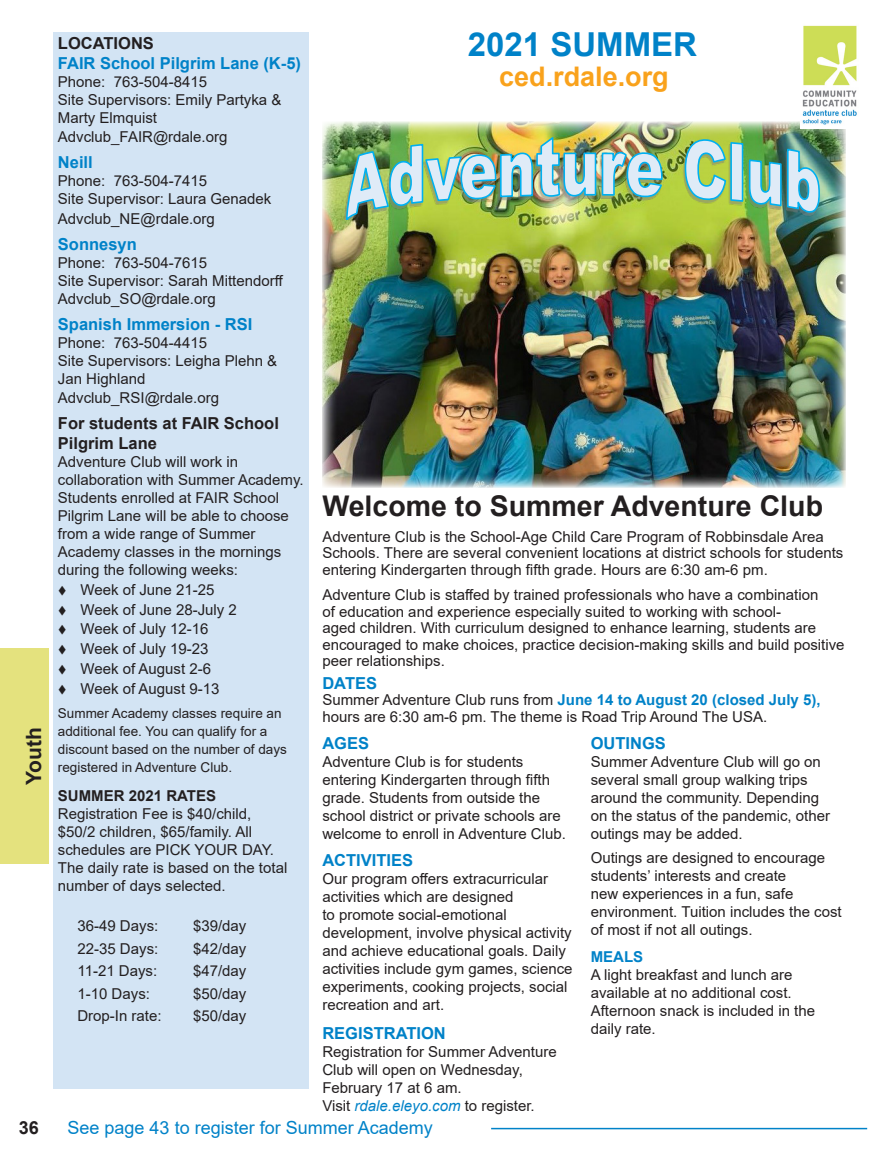
<style>
.page{position:relative;width:878px;height:1161px;background:#fff}
.page>*{position:absolute;margin:0;border:0;box-sizing:border-box;transform-origin:0 0}
.t1{font:700 33px "Arial";color:#0082c8}
.Class_Title{font:700 28.5px "Arial";color:#231f20}
.t2{font:700 27px "Arial";color:#f9a21c}
.t3{font:700 21px "Arial";color:#231f20}
.t4{font:18px "Arial";color:#0082c8}
.t5{font:700 18px "Arial";color:#231f20}
.Class_Title-2{font:700 16.5px "Arial";color:#0082c8}
.Class_Title-3{font:700 16.5px/19.8px "Arial";color:#231f20}
.Class_Title-4{font:15px/18px "Arial";color:#231f20}
.Class_Title-5{font:700 15px "Arial";color:#231f20}
.t6{font:700 15px "Arial";color:#0082c8}
.Class_Title-6{font:13.5px/18px "Arial";color:#231f20}
.s1{font-weight:700;color:#0082c8}
.s2{font-style:italic;color:#0082c8}
</style>
<div class="page">
<hr style="left:491px;top:1128px;width:376px;height:1px;background:#0082c8">
<img style="left:322px;top:122px;width:523px;height:366px">
<img style="left:343px;top:139px;width:476px;height:81px">
<img style="left:344px;top:136px;width:319px;height:84px">
<img style="left:684px;top:139px;width:136px;height:75px">
<div style="left:53px;top:32px;width:256px;height:1057px;background:#d3e4f4"></div>
<img style="left:800px;top:25px;width:57px;height:104px">
<div style="left:0;top:648px;width:48px;height:216px;background:#e4e27e"></div>
<p class="t3" style="left:19px;top:785px;width:59px;rotate:-90deg">Youth</p>
<p class="Class_Title-3" style="left:58px;top:33px;width:97px">LOCATIONS</p>
<p class="Class_Title-2" style="left:58px;top:51px;width:244px">FAIR School Pilgrim Lane (K-5)</p>
<p class="Class_Title-4" style="left:58px;top:72px;width:151px">Phone: 763-504-8415</p>
<p class="Class_Title-4" style="left:58px;top:90px;width:225px">Site Supervisors: Emily Partyka &amp;<br>Marty Elmquist</p>
<p class="Class_Title-4" style="left:58px;top:128px;width:171px">Advclub_FAIR@rdale.org</p>
<p class="Class_Title-2" style="left:58px;top:151px;width:36px">Neill</p>
<p class="Class_Title-4" style="left:58px;top:172px;width:151px">Phone: 763-504-7415</p>
<p class="Class_Title-4" style="left:58px;top:190px;width:215px">Site Supervisor: Laura Genadek</p>
<p class="Class_Title-4" style="left:58px;top:210px;width:158px">Advclub_NE@rdale.org</p>
<p class="Class_Title-2" style="left:58px;top:232px;width:80px">Sonnesyn</p>
<p class="Class_Title-4" style="left:58px;top:253px;width:151px">Phone: 763-504-7615</p>
<p class="Class_Title-4" style="left:58px;top:271px;width:227px">Site Supervisor: Sarah Mittendorff</p>
<p class="Class_Title-4" style="left:58px;top:289px;width:159px">Advclub_SO@rdale.org</p>
<p class="Class_Title-2" style="left:58px;top:312px;width:196px">Spanish Immersion - RSI</p>
<p class="Class_Title-4" style="left:58px;top:333px;width:151px">Phone: 763-504-4415</p>
<p class="Class_Title-4" style="left:58px;top:351px;width:221px">Site Supervisors: Leigha Plehn &amp;</p>
<p class="Class_Title-4" style="left:58px;top:369px;width:89px">Jan Highland</p>
<p class="Class_Title-4" style="left:58px;top:389px;width:163px">Advclub_RSI@rdale.org</p>
<p class="Class_Title-3" style="left:58px;top:414px;width:222px">For students at FAIR School<br>Pilgrim Lane</p>
<p class="Class_Title-4" style="left:58px;top:453px;width:247px">Adventure Club will work in collaboration with Summer Academy.<br>Students enrolled at FAIR School<br>Pilgrim Lane will be able to choose from a wide range of Summer<br>Academy classes in the mornings during the following weeks:</p>
<p class="Class_Title-4" style="left:58px;top:580px;width:158px">▼ Week of June 21-25</p>
<p class="Class_Title-4" style="left:58px;top:600px;width:180px">▼ Week of June 28-July 2</p>
<p class="Class_Title-4" style="left:58px;top:620px;width:152px">▼ Week of July 12-16</p>
<p class="Class_Title-4" style="left:58px;top:640px;width:152px">▼ Week of July 19-23</p>
<p class="Class_Title-4" style="left:58px;top:660px;width:155px">▼ Week of August 2-6</p>
<p class="Class_Title-4" style="left:58px;top:679px;width:163px">▼ Week of August 9-13</p>
<p class="Class_Title-6" style="left:58px;top:704px;width:230px">Summer Academy classes require an additional fee. You can qualify for a discount based on the number of days registered in Adventure Club.</p>
<p class="Class_Title-5" style="left:58px;top:785px;width:160px">SUMMER 2021 RATES</p>
<p class="Class_Title-4" style="left:58px;top:804px;width:231px">Registration Fee is $40/child, $50/2 children, $65/family. All schedules are PICK YOUR DAY.<br>The daily rate is based on the total number of days selected.</p>
<p class="Class_Title-4" style="left:77px;top:917px;width:82px">36-49 Days:</p>
<p class="Class_Title-4" style="left:193px;top:917px;width:55px">$39/day</p>
<p class="Class_Title-4" style="left:77px;top:939px;width:82px">22-35 Days:</p>
<p class="Class_Title-4" style="left:193px;top:939px;width:55px">$42/day</p>
<p class="Class_Title-4" style="left:77px;top:962px;width:81px">11-21 Days:</p>
<p class="Class_Title-4" style="left:193px;top:962px;width:55px">$47/day</p>
<p class="Class_Title-4" style="left:77px;top:984px;width:74px">1-10 Days:</p>
<p class="Class_Title-4" style="left:193px;top:984px;width:55px">$50/day</p>
<p class="Class_Title-4" style="left:77px;top:1007px;width:86px">Drop-In rate:</p>
<p class="Class_Title-4" style="left:193px;top:1007px;width:55px">$50/day</p>
<p class="t1" style="left:467px;top:22px;width:231px">2021 SUMMER</p>
<p class="t2" style="left:499px;top:58px;width:171px">ced.rdale.org</p>
<p class="Class_Title" style="left:322px;top:486px;width:502px">Welcome to Summer Adventure Club</p>
<p class="Class_Title-4" style="left:322px;top:528px;width:522px;line-height:16.5px">Adventure Club is the School-Age Child Care Program of Robbinsdale Area<br>Schools. There are several convenient locations at district schools for students entering Kindergarten through fifth grade. Hours are 6:30 am-6 pm.</p>
<p class="Class_Title-4" style="left:322px;top:587px;width:523px;line-height:16.5px">Adventure Club is staffed by trained professionals who have a combination<br>of education and experience especially suited to working with school-<br>aged children. With curriculum designed to enhance learning, students are encouraged to make choices, practice decision-making skills and build positive peer relationships.</p>
<p class="Class_Title-2" style="left:322px;top:671px;width:56px">DATES</p>
<p class="Class_Title-4" style="left:322px;top:692px;width:499px;line-height:16.5px">Summer Adventure Club runs from <span class="s1">June 14 to August 20 (closed July 5), </span>hours are 6:30 am-6 pm. The theme is Road Trip Around The USA.</p>
<p class="Class_Title-2" style="left:322px;top:731px;width:48px">AGES</p>
<p class="Class_Title-4" style="left:322px;top:752px;width:245px">Adventure Club is for students entering Kindergarten through fifth grade. Students from outside the school district or private schools are welcome to enroll in Adventure Club.</p>
<p class="Class_Title-2" style="left:322px;top:848px;width:92px">ACTIVITIES</p>
<p class="Class_Title-4" style="left:322px;top:869px;width:252px">Our program offers extracurricular activities which are designed<br>to promote social-emotional development, involve physical activity and achieve educational goals. Daily activities include gym games, science experiments, cooking projects, social recreation and art.</p>
<p class="Class_Title-2" style="left:322px;top:1021px;width:125px">REGISTRATION</p>
<p class="Class_Title-4" style="left:322px;top:1042px;width:236px">Registration for Summer Adventure<br>Club will open on Wednesday,<br>February 17 at 6 am.</p>
<p class="Class_Title-4" style="left:322px;top:1096px;width:214px">Visit <span class="s2">rdale.eleyo.com</span> to register.</p>
<p class="Class_Title-2" style="left:590px;top:731px;width:77px">OUTINGS</p>
<p class="Class_Title-4" style="left:590px;top:752px;width:241px">Summer Adventure Club will go on several small group walking trips around the community. Depending on the status of the pandemic, other outings may be added.</p>
<p class="Class_Title-4" style="left:590px;top:848px;width:252px">Outings are designed to encourage students’ interests and create<br>new experiences in a fun, safe environment. Tuition includes the cost of most if not all outings.</p>
<p class="t6" style="left:590px;top:946px;width:54px">MEALS</p>
<p class="Class_Title-4" style="left:590px;top:965px;width:226px">A light breakfast and lunch are available at no additional cost.<br>Afternoon snack is included in the daily rate.</p>
<p class="t5" style="left:19px;top:1115px;width:22px">36</p>
<p class="t4" style="left:68px;top:1115px;width:367px">See page 43 to register for Summer Academy</p>
</div>
